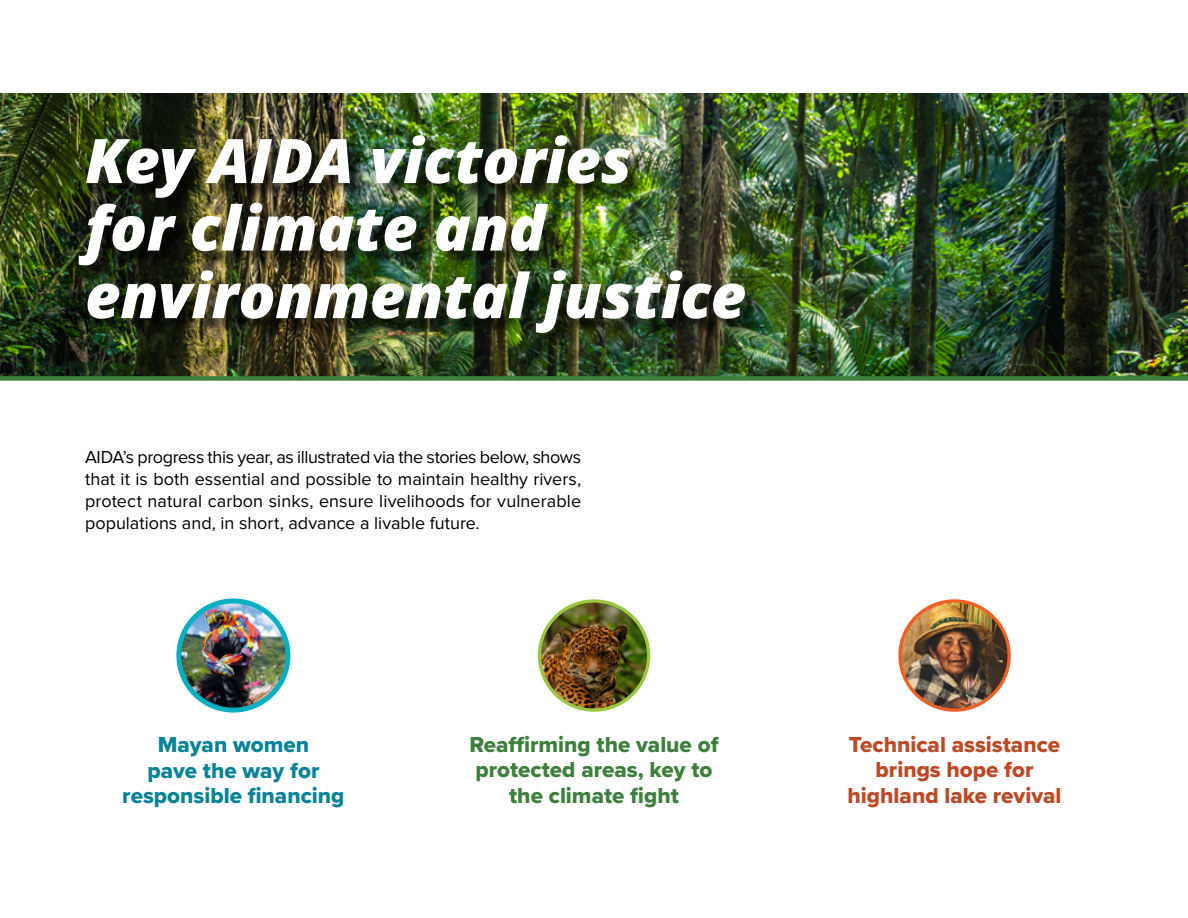
<style>
.page{position:relative;width:1188px;height:918px;background:#fff}
.page>*{position:absolute;margin:0;border:0;box-sizing:border-box;transform-origin:0 0}
.t1{font:italic 800 61.5px/67.5px "Open Sans";letter-spacing:-.005em;color:#fff}
.t2{font:22.5px/25.5px "Proxima Nova Extrabld";color:#3d803c;text-align:center}
.t3{font:22.5px/25.5px "Proxima Nova Extrabld";color:#bd4926;text-align:center}
.t4{font:22.5px/25.5px "Proxima Nova Extrabld";color:#088399;text-align:center}
.t5{font:18px/21.8px "Proxima Nova";color:#000;text-align:justify}
</style>
<div class="page">
<img style="left:0;top:94px;width:1188px;height:282px">
<div style="left:81px;top:137px;width:683px;height:214px;background:#000;opacity:.75"></div>
<img style="left:179px;top:601px;width:109px;height:109px;border-radius:55px">
<div style="left:176px;top:598px;width:114px;height:115px;border:5px solid #08b0c3;border-radius:50%"></div>
<img style="left:539px;top:601px;width:110px;height:109px;border-radius:55px">
<div style="left:538px;top:599px;width:112px;height:113px;border:3px solid #9bc840;border-radius:50%"></div>
<img style="left:900px;top:601px;width:109px;height:109px;border-radius:55px">
<div style="left:898px;top:599px;width:113px;height:113px;border:3px solid #f15f25;border-radius:50%"></div>
<div style="left:0;top:376px;width:1188px;height:5px;background:#3d803c"></div>
<h1 class="t1" style="left:85px;top:124px;width:663px">Key AIDA victories<br>for climate and environmental justice</h1>
<p class="t5" style="left:85px;top:447px;width:498px">AIDA’s progress this year, as illustrated via the stories below, shows that it is both essential and possible to maintain healthy rivers, protect natural carbon sinks, ensure livelihoods for vulnerable populations and, in short, advance a livable future.</p>
<p class="t4" style="left:122px;top:731px;width:224px">Mayan women<br>pave the way for responsible financing</p>
<p class="t2" style="left:469px;top:731px;width:251px">Reaffirming the value of protected areas, key to the climate fight</p>
<p class="t3" style="left:848px;top:731px;width:215px">Technical assistance brings hope for highland lake revival</p>
</div>
